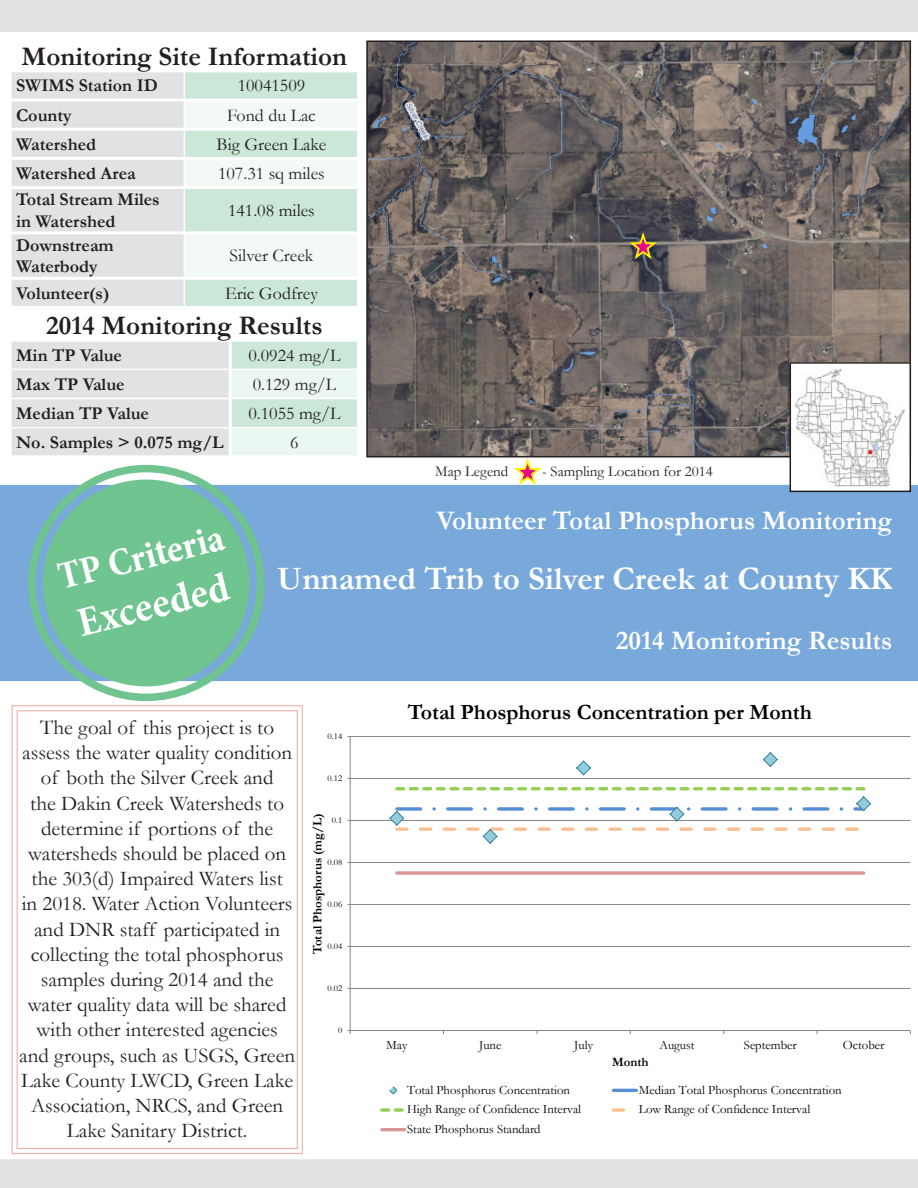
<style>
.page{position:relative;width:918px;height:1188px;background:#fff}
.page>*{position:absolute;margin:0;border:0;box-sizing:border-box;transform-origin:0 0}
.t1{font:700 condensed 42px "Minion Pro";color:#fff}
.t2{font:700 condensed 39px "Minion Pro";color:#fff}
.t3{font:700 33px "Garamond";color:#fff}
.t4{font:700 27px "Garamond";color:#fff}
.t5{font:700 27px "Garamond";color:#231f20}
.t6{font:700 21.9px "Garamond";color:#000}
.t7{font:21px/25.2px "Garamond";color:#231f20;text-align:center}
.t8{font:700 18px/21.6px "Garamond";color:#231f20}
.t9{font:18px "Garamond";color:#231f20}
.t10{font:15px "Garamond";color:#231f20}
.t11{font:12.75px "Garamond";color:#000}
.t12{font:700 12.75px "Garamond";color:#000}
.t13{font:9px "Garamond";color:#000}
</style>
<div class="page">
<hr style="left:350px;top:988px;width:560px;height:1px;background:#868686">
<hr style="left:350px;top:946px;width:560px;height:1px;background:#868686">
<hr style="left:350px;top:904px;width:560px;height:1px;background:#868686">
<hr style="left:350px;top:862px;width:560px;height:1px;background:#868686">
<hr style="left:350px;top:820px;width:560px;height:1px;background:#868686">
<hr style="left:350px;top:778px;width:560px;height:1px;background:#868686">
<hr style="left:350px;top:736px;width:560px;height:1px;background:#868686">
<hr style="left:350px;top:737px;width:1px;height:293px;background:#868686">
<hr style="left:350px;top:1030px;width:560px;height:1px;background:#868686">
<svg style="left:397px;top:787px;width:467px;height:3px"></svg>
<svg style="left:397px;top:871px;width:467px;height:4px;background:#dea5a4"></svg>
<svg style="left:576px;top:760px;width:15px;height:16px"></svg>
<svg style="left:763px;top:752px;width:15px;height:15px"></svg>
<svg style="left:389px;top:796px;width:482px;height:48px"></svg>
<svg style="left:389px;top:1086px;width:9px;height:9px"></svg>
<svg style="left:613px;top:1089px;width:23px;height:3px"></svg>
<svg style="left:382px;top:1108px;width:22px;height:4px"></svg>
<svg style="left:613px;top:1108px;width:13px;height:4px"></svg>
<hr style="left:382px;top:1128px;width:23px;height:3px;background:#d99694">
<div style="left:0;top:485px;width:918px;height:196px;background:#78a9da"></div>
<div style="left:207px;top:504px;width:687px;height:158px;border:2px solid #78a9da"></div>
<div style="left:0;top:1159px;width:918px;height:29px;background:#e1e2e4"></div>
<img style="left:369px;top:43px;width:539px;height:411px">
<div style="left:366px;top:40px;width:545px;height:417px;border:2px solid #231f20"></div>
<img style="left:793px;top:365px;width:115px;height:124px">
<div style="left:790px;top:362px;width:121px;height:130px;border:2px solid #231f20"></div>
<svg style="left:628px;top:233px;width:31px;height:28px"></svg>
<svg style="left:11px;top:72px;width:347px;height:383px"></svg>
<hr style="left:12px;top:369px;width:217px;height:1px;background:#fff">
<hr style="left:232px;top:369px;width:125px;height:1px;background:#fff">
<hr style="left:12px;top:398px;width:217px;height:1px;background:#fff">
<hr style="left:232px;top:398px;width:125px;height:1px;background:#fff">
<hr style="left:12px;top:427px;width:217px;height:1px;background:#fff">
<hr style="left:232px;top:427px;width:125px;height:1px;background:#fff">
<hr style="left:9px;top:339px;width:221px;height:3px;background:#fff">
<hr style="left:9px;top:342px;width:3px;height:27px;background:#fff">
<hr style="left:230px;top:339px;width:130px;height:3px;background:#fff">
<hr style="left:229px;top:342px;width:3px;height:27px;background:#fff">
<hr style="left:357px;top:342px;width:3px;height:27px;background:#fff">
<hr style="left:9px;top:369px;width:3px;height:30px;background:#fff">
<hr style="left:229px;top:369px;width:3px;height:30px;background:#fff">
<hr style="left:357px;top:369px;width:3px;height:30px;background:#fff">
<hr style="left:9px;top:399px;width:3px;height:29px;background:#fff">
<hr style="left:229px;top:399px;width:3px;height:29px;background:#fff">
<hr style="left:357px;top:399px;width:3px;height:29px;background:#fff">
<hr style="left:9px;top:428px;width:3px;height:27px;background:#fff">
<hr style="left:229px;top:428px;width:3px;height:27px;background:#fff">
<hr style="left:357px;top:428px;width:3px;height:27px;background:#fff">
<svg style="left:512px;top:458px;width:31px;height:29px"></svg>
<div style="left:0;top:0;width:918px;height:32px;background:#e1e2e4"></div>
<div style="left:28px;top:465px;width:236px;height:236px;border:8px solid #70c490;border-radius:50%"></div>
<div style="left:44px;top:480px;width:205px;height:206px;background:#70c490;border-radius:50%"></div>
<svg style="left:11px;top:705px;width:292px;height:449px"></svg>
<div style="left:17px;top:710px;width:281px;height:439px;border:1px solid #eea69e"></div>
<p class="t5" style="left:22px;top:38px;width:327px">Monitoring Site Information</p>
<p class="t8" style="left:16px;top:75px;width:143px">SWIMS Station ID</p>
<p class="t9" style="left:238px;top:74px;width:69px">10041509</p>
<p class="t8" style="left:16px;top:104px;width:57px">County</p>
<p class="t9" style="left:227px;top:103px;width:90px">Fond du Lac</p>
<p class="t8" style="left:16px;top:133px;width:81px">Watershed</p>
<p class="t9" style="left:217px;top:132px;width:111px">Big Green Lake</p>
<p class="t8" style="left:16px;top:162px;width:121px">Watershed Area</p>
<p class="t9" style="left:218px;top:161px;width:108px">107.31 sq miles</p>
<p class="t8" style="left:16px;top:189px;width:145px">Total Stream Miles in Watershed</p>
<p class="t9" style="left:228px;top:198px;width:88px">141.08 miles</p>
<p class="t8" style="left:16px;top:234px;width:99px">Downstream</p>
<p class="t8" style="left:16px;top:256px;width:83px">Waterbody</p>
<p class="t9" style="left:230px;top:244px;width:85px">Silver Creek</p>
<p class="t8" style="left:16px;top:282px;width:95px">Volunteer(s)</p>
<p class="t9" style="left:225px;top:281px;width:94px">Eric Godfrey</p>
<p class="t5" style="left:46px;top:307px;width:278px">2014 Monitoring Results</p>
<p class="t8" style="left:16px;top:344px;width:107px">Min TP Value</p>
<p class="t9" style="left:248px;top:343px;width:93px">0.0924 mg/L</p>
<p class="t8" style="left:16px;top:373px;width:110px">Max TP Value</p>
<p class="t9" style="left:253px;top:372px;width:85px">0.129 mg/L</p>
<p class="t8" style="left:16px;top:403px;width:134px">Median TP Value</p>
<p class="t9" style="left:248px;top:401px;width:93px">0.1055 mg/L</p>
<p class="t8" style="left:16px;top:432px;width:209px">No. Samples &gt; 0.075 mg/L</p>
<p class="t9" style="left:290px;top:430px;width:10px">6</p>
<p class="t10" style="left:435px;top:461px;width:75px">Map Legend</p>
<p class="t10" style="left:542px;top:461px;width:172px">- Sampling Location for 2014</p>
<p class="t2" style="left:52px;top:551px;width:171px;rotate:-14deg">TP Criteria</p>
<p class="t1" style="left:71px;top:595px;width:156px;rotate:-14deg">Exceeded</p>
<p class="t4" style="left:437px;top:502px;width:457px">Volunteer Total Phosphorus Monitoring</p>
<p class="t3" style="left:277px;top:556px;width:616px">Unnamed Trib to Silver Creek at County KK</p>
<p class="t4" style="left:616px;top:622px;width:278px">2014 Monitoring Results</p>
<p class="t7" style="left:19px;top:714px;width:277px">The goal of this project is to assess the water quality condition of both the Silver Creek and<br>the Dakin Creek Watersheds to determine if portions of the watersheds should be placed on the 303(d) Impaired Waters list<br>in 2018. Water Action Volunteers and DNR staff participated in collecting the total phosphorus samples during 2014 and the water quality data will be shared with other interested agencies and groups, such as USGS, Green<br>Lake County LWCD, Green Lake<br>Association, NRCS, and Green<br>Lake Sanitary District.</p>
<p class="t13" style="left:328px;top:730px;width:16px">0.14</p>
<p class="t13" style="left:328px;top:772px;width:16px">0.12</p>
<p class="t12" style="left:309px;top:954px;width:142px;rotate:-90deg">Total Phosphorus (mg/L)</p>
<p class="t13" style="left:332px;top:814px;width:12px">0.1</p>
<p class="t13" style="left:328px;top:856px;width:16px">0.08</p>
<p class="t13" style="left:328px;top:898px;width:16px">0.06</p>
<p class="t13" style="left:328px;top:940px;width:16px">0.04</p>
<p class="t13" style="left:328px;top:982px;width:16px">0.02</p>
<p class="t13" style="left:338px;top:1024px;width:6px">0</p>
<p class="t6" style="left:408px;top:698px;width:405px">Total Phosphorus Concentration per Month</p>
<p class="t11" style="left:386px;top:1036px;width:23px">May</p>
<p class="t11" style="left:479px;top:1036px;width:24px">June</p>
<p class="t11" style="left:574px;top:1036px;width:20px">July</p>
<p class="t11" style="left:659px;top:1036px;width:37px">August</p>
<p class="t11" style="left:744px;top:1036px;width:54px">September</p>
<p class="t11" style="left:843px;top:1036px;width:43px">October</p>
<p class="t12" style="left:612px;top:1053px;width:38px">Month</p>
<p class="t11" style="left:407px;top:1081px;width:164px">Total Phosphorus Concentration</p>
<p class="t11" style="left:639px;top:1081px;width:204px">Median Total Phosphorus Concentration</p>
<p class="t11" style="left:407px;top:1101px;width:175px">High Range of Confidence Interval</p>
<p class="t11" style="left:639px;top:1101px;width:173px">Low Range of Confidence Interval</p>
<p class="t11" style="left:407px;top:1121px;width:135px">State Phosphorus Standard</p>
</div>
